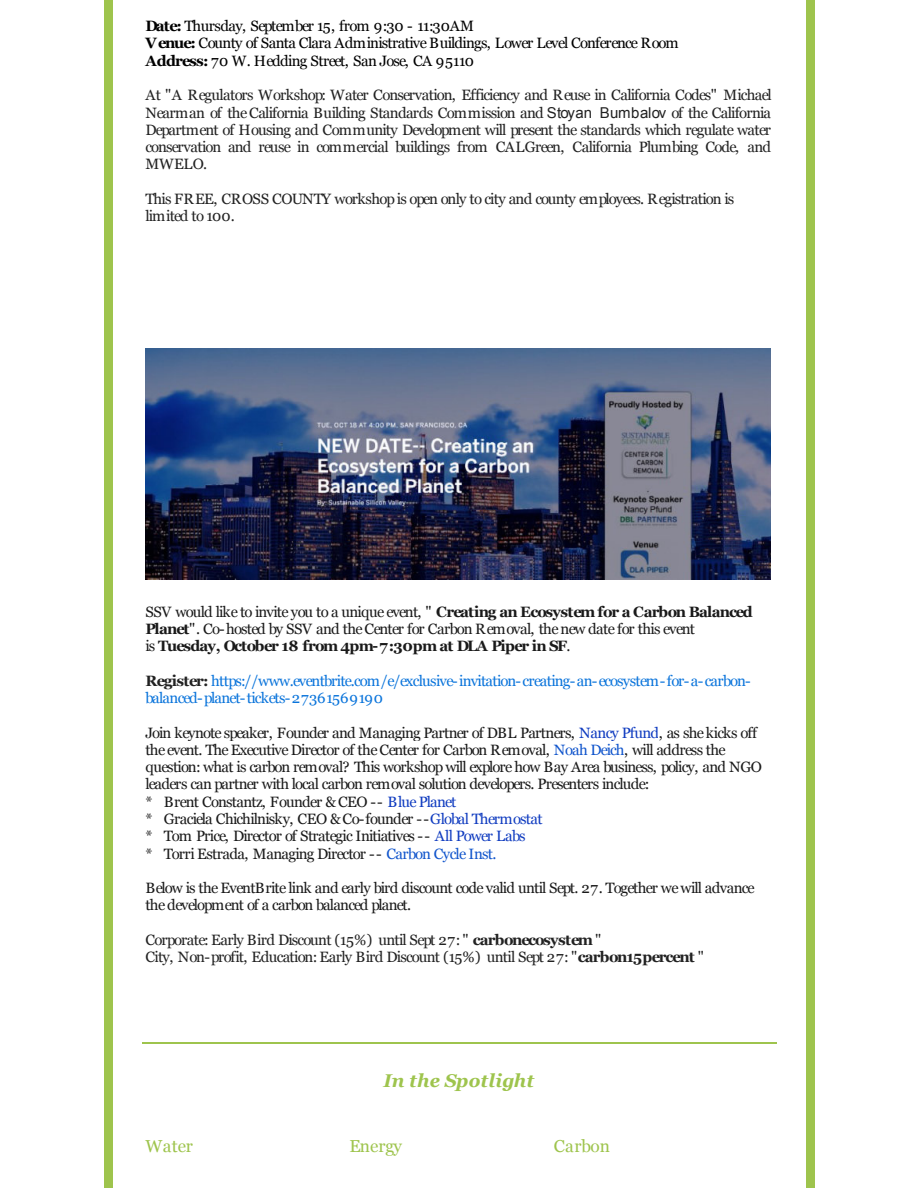
<style>
.page{position:relative;width:919px;height:1188px;background:#fff}
.page>*{position:absolute;margin:0;border:0;box-sizing:border-box;transform-origin:0 0}
.t1{font:italic 700 18.45px "Georgia";letter-spacing:.01em;color:#9ec44d}
.t2{font:17.25px "Georgia";letter-spacing:-.01em;color:#9ec44d}
.t3{font:15px/17.2px "Georgia";letter-spacing:-.05em;color:#1a1a1a}
.t4{font:15px/17.2px "Georgia";letter-spacing:-.05em;color:#222}
.t5{font:15px/17.2px "Georgia";letter-spacing:-.04em;color:#000}
.t6{font:15px/17.2px "Georgia";letter-spacing:-.05em;color:#0a74db}
.s1{font-weight:700}
.s2{font-family:"Arial"}
.s3{font-weight:700;color:#222}
.s4{color:#103cc0}
.s5{color:#15c}
</style>
<div class="page">
<div style="left:104px;top:0;width:710px;height:1188px;background:#9ec44d"></div>
<div style="left:113px;top:0;width:691px;height:1188px;background:#fff"></div>
<hr style="left:142px;top:1043px;width:634px;height:1px;background:#9ec44d">
<img style="left:145px;top:348px;width:625px;height:232px">
<p class="t5" style="left:145px;top:18px;width:534px"><span class="s1">Date:</span> Thursday, September 15, from 9:30 - 11:30AM<br><span class="s1">Venue:</span> County of Santa Clara Administrative Buildings, Lower Level Conference Room<br><span class="s1">Address:</span> 70 W. Hedding Street, San Jose, CA 95110</p>
<p class="t4" style="left:145px;top:88px;width:627px;text-align:justify">At "A Regulators Workshop: Water Conservation, Efficiency and Reuse in California Codes" Michael Nearman of the California Building Standards Commission and <span class="s2">Stoyan Bumbalov</span> of the California Department of Housing and Community Development will present the standards which regulate water conservation and reuse in commercial buildings from CALGreen, California Plumbing Code, and MWELO.</p>
<p class="t4" style="left:145px;top:191px;width:590px">This FREE, CROSS COUNTY workshop is open only to city and county employees. Registration is limited to 100.</p>
<p class="t3" style="left:145px;top:604px;width:608px">SSV would like to invite you to a unique event, " <span class="s1">Creating an Ecosystem for a Carbon Balanced<br>Planet</span>". Co-hosted by SSV and the Center for Carbon Removal, the new date for this event<br>is <span class="s1">Tuesday, October 18 from 4pm-7:30pm at DLA Piper in SF</span>.</p>
<p class="t6" style="left:145px;top:673px;width:606px"><span class="s3">Register:</span> https://www.eventbrite.com/e/exclusive-invitation-creating-an-ecosystem-for-a-carbon&shy;balanced-planet-tickets-27361569190</p>
<p class="t3" style="left:145px;top:725px;width:618px">Join keynote speaker, Founder and Managing Partner of DBL Partners, <span class="s4">Nancy Pfund</span>, as she kicks off the event. The Executive Director of the Center for Carbon Removal, <span class="s5">Noah Deich</span>, will address the question: what is carbon removal? This workshop will explore how Bay Area business, policy, and NGO leaders can partner with local carbon removal solution developers. Presenters include:<br>* Brent Constantz, Founder &amp; CEO -- <span class="s4">Blue Planet<br></span>* Graciela Chichilnisky, CEO &amp; Co-founder --<span class="s4">Global Thermostat<br></span>* Tom Price, Director of Strategic Initiatives -- <span class="s4">All Power Labs<br></span>* Torri Estrada, Managing Director -- <span class="s5">Carbon Cycle Inst.</span></p>
<p class="t3" style="left:145px;top:880px;width:610px">Below is the EventBrite link and early bird discount code valid until Sept. 27. Together we will advance the development of a carbon balanced planet.</p>
<p class="t4" style="left:145px;top:932px;width:560px">Corporate: Early Bird Discount (15%) until Sept 27: " <span class="s1">carbonecosystem</span> "<br>City, Non-profit, Education: Early Bird Discount (15%) until Sept 27: "<span class="s1">carbon15percent</span> "</p>
<p class="t1" style="left:383px;top:1073px;width:152px">In the Spotlight</p>
<p class="t2" style="left:145px;top:1139px;width:49px">Water</p>
<p class="t2" style="left:349px;top:1139px;width:54px">Energy</p>
<p class="t2" style="left:553px;top:1139px;width:58px">Carbon</p>
</div>
